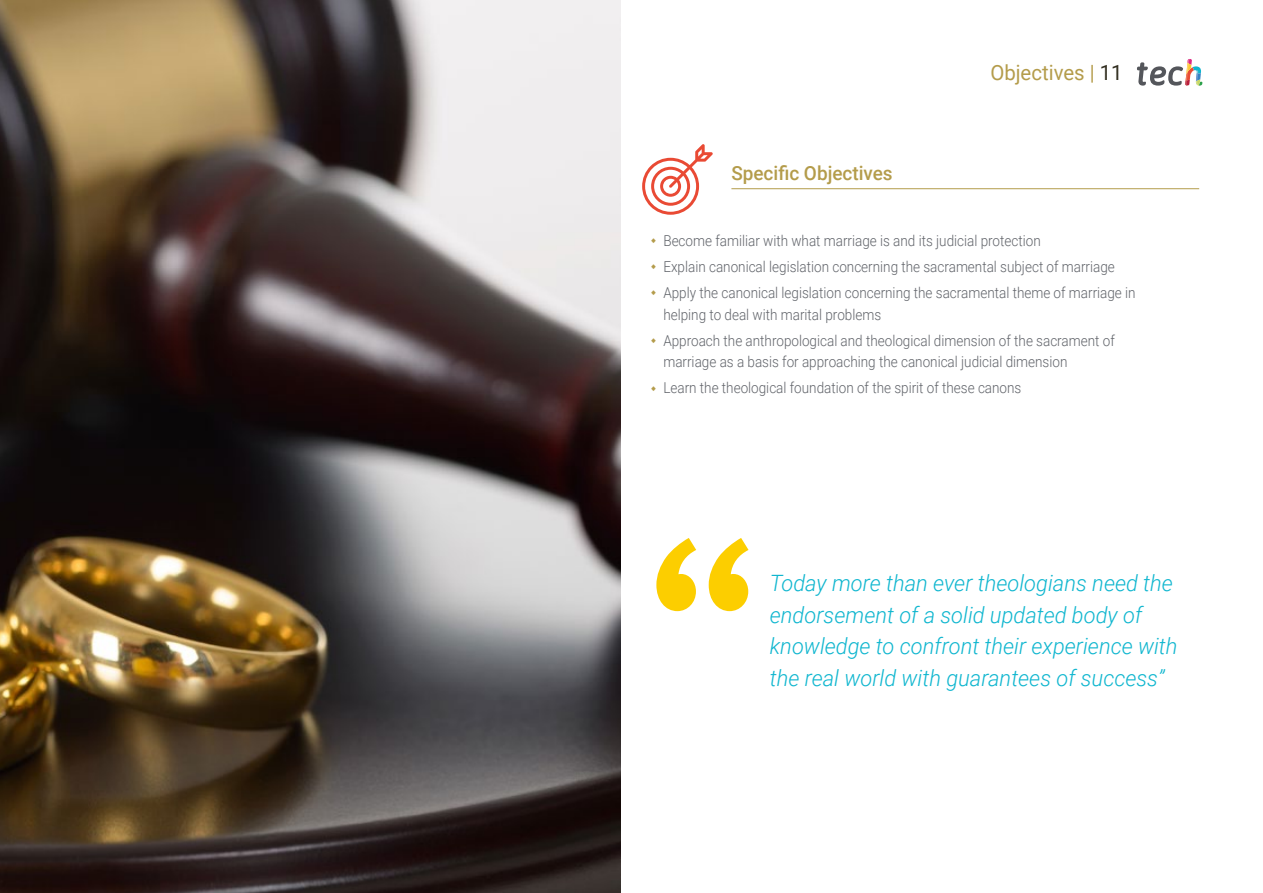
<style>
.page{position:relative;width:1263px;height:893px;background:#fff}
.page>*{position:absolute;margin:0;border:0;box-sizing:border-box;transform-origin:0 0}
.t1{font:italic 300 22.5px/31.5px "Roboto";color:#0fb6cf}
.t2{font:21px "Roboto";color:#b49c4b}
.t3{font:500 19.5px "Roboto";color:#b49c4b}
.t4{font:300 15px/26px "Roboto";color:#61646a;scale:.9 1}
.s1{color:#312e20}
</style>
<div class="page">
<hr style="left:731px;top:188px;width:468px;height:1px;background:#b49c4b">
<svg style="left:642px;top:144px;width:71px;height:71px"></svg>
<img style="left:0;top:0;width:621px;height:893px">
<svg style="left:656px;top:538px;width:92px;height:73px"></svg>
<svg style="left:1137px;top:59px;width:65px;height:27px"></svg>
<h3 class="t3" style="left:731px;top:160px;width:163px">Specific Objectives</h3>
<h2 class="t2" style="left:990px;top:57px;width:134px">Objectives | <span class="s1">11</span></h2>
<p class="t4" style="left:663px;top:227px;width:526px">Become familiar with what marriage is and its judicial protection<br>Explain canonical legislation concerning the sacramental subject of marriage<br>Apply the canonical legislation concerning the sacramental theme of marriage in</p>
<p class="t4" style="left:663px;top:301px;width:503px">helping to deal with marital problems<br>Approach the anthropological and theological dimension of the sacrament of</p>
<p class="t4" style="left:663px;top:348px;width:450px">marriage as a basis for approaching the canonical judicial dimension<br>Learn the theological foundation of the spirit of these canons</p>
<h1 class="t1" style="left:770px;top:567px;width:409px">Today more than ever theologians need the endorsement of a solid updated body of knowledge to confront their experience with the real world with guarantees of success”</h1>
</div>
